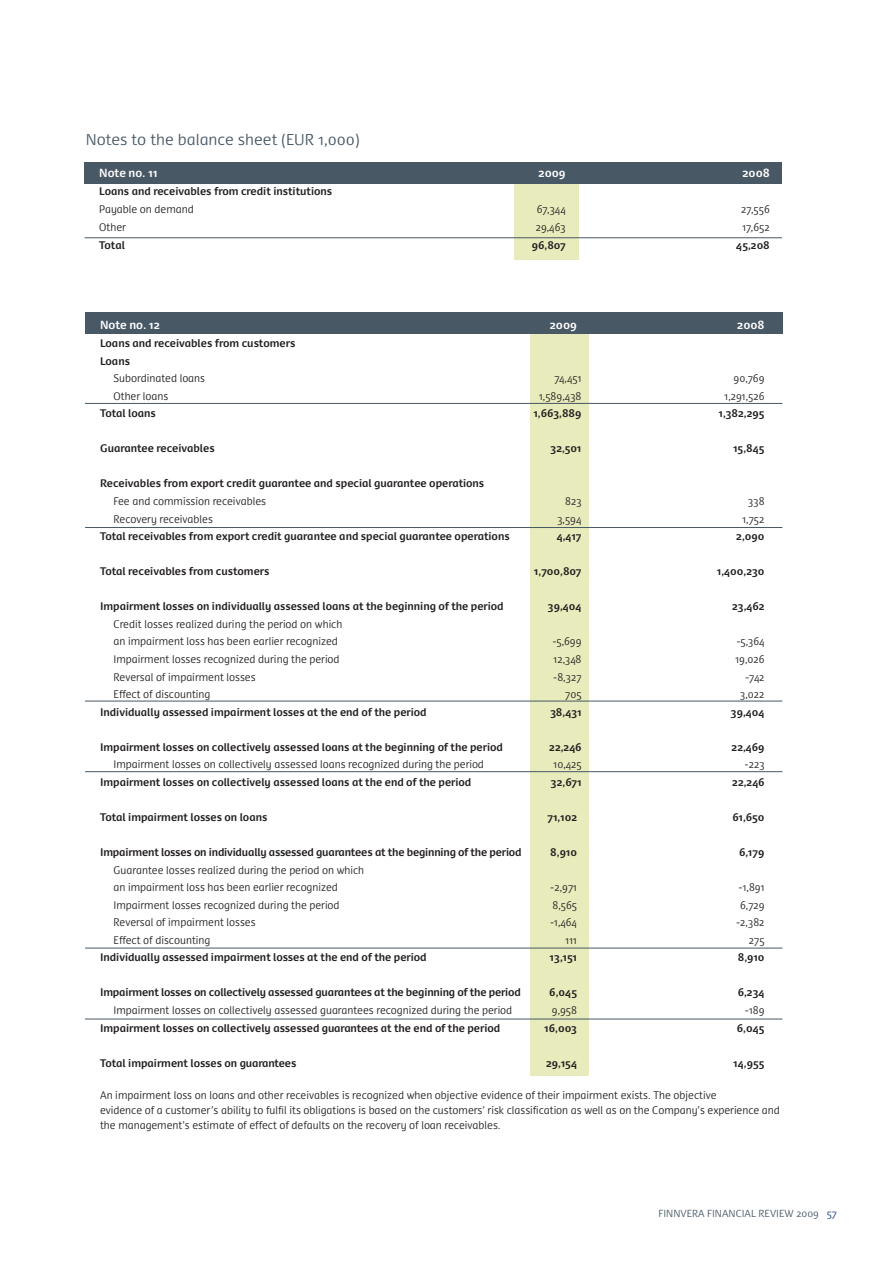
<style>
.page{position:relative;width:893px;height:1263px;background:#fff}
.page>*{position:absolute;margin:0;border:0;box-sizing:border-box;transform-origin:0 0}
.t1{font:300 15px "Dancer";color:#485865}
.t2{font:700 11.25px "Dancer";color:#fff;scale:.95 1}
.t3{font:300 10.5px/17.5px "Dancer";color:#231f20;scale:.95 1}
.t4{font:700 10.5px/17.5px "Dancer";color:#231f20;scale:.95 1}
.t5{font:300 9.75px "Dancer";color:#485865}
.s1{color:#14377d}
</style>
<div class="page">
<div style="left:514px;top:181px;width:64px;height:79px;background:#e8ebbc"></div>
<div style="left:85px;top:162px;width:697px;height:21px;background:#485865"></div>
<hr style="left:85px;top:237px;width:697px;height:1px;background:#485865">
<div style="left:530px;top:331px;width:59px;height:745px;background:#e8ebbc"></div>
<div style="left:85px;top:313px;width:697px;height:21px;background:#485865"></div>
<hr style="left:85px;top:403px;width:697px;height:1px;background:#485865">
<hr style="left:85px;top:771px;width:697px;height:1px;background:#485865">
<hr style="left:85px;top:948px;width:697px;height:1px;background:#485865">
<hr style="left:85px;top:1019px;width:697px;height:1px;background:#485865">
<hr style="left:85px;top:527px;width:697px;height:1px;background:#485865">
<hr style="left:85px;top:701px;width:697px;height:1px;background:#485865">
<h1 class="t1" style="left:86px;top:134px;width:275px">Notes to the balance sheet (EUR 1,000)</h1>
<p class="t2" style="left:99px;top:168px;width:63px">Note no. 11</p>
<p class="t2" style="left:538px;top:168px;width:30px">2009</p>
<p class="t2" style="left:742px;top:168px;width:30px">2008</p>
<p class="t4" style="left:99px;top:183px;width:247px">Loans and receivables from credit institutions</p>
<p class="t3" style="left:99px;top:201px;width:101px">Payable on demand</p>
<p class="t3" style="left:537px;top:201px;width:32px">67,344</p>
<p class="t3" style="left:741px;top:201px;width:32px">27,556</p>
<p class="t3" style="left:99px;top:219px;width:30px">Other</p>
<p class="t3" style="left:536px;top:219px;width:33px">29,463</p>
<p class="t3" style="left:742px;top:219px;width:30px">17,652</p>
<p class="t4" style="left:99px;top:237px;width:29px">Total</p>
<p class="t4" style="left:532px;top:237px;width:37px">96,807</p>
<p class="t4" style="left:736px;top:237px;width:37px">45,208</p>
<p class="t2" style="left:100px;top:321px;width:65px">Note no. 12</p>
<p class="t2" style="left:550px;top:321px;width:30px">2009</p>
<p class="t2" style="left:737px;top:321px;width:30px">2008</p>
<p class="t4" style="left:100px;top:335px;width:207px">Loans and receivables from customers<br>Loans</p>
<p class="t3" style="left:114px;top:371px;width:98px">Subordinated loans</p>
<p class="t3" style="left:554px;top:371px;width:30px">74,451</p>
<p class="t3" style="left:734px;top:371px;width:34px">90,769</p>
<p class="t3" style="left:114px;top:388px;width:59px">Other loans</p>
<p class="t3" style="left:539px;top:388px;width:46px">1,589,438</p>
<p class="t3" style="left:725px;top:388px;width:44px">1,291,526</p>
<p class="t4" style="left:100px;top:406px;width:60px">Total loans</p>
<p class="t4" style="left:534px;top:406px;width:52px">1,663,889</p>
<p class="t4" style="left:719px;top:406px;width:50px">1,382,295</p>
<p class="t4" style="left:100px;top:441px;width:122px">Guarantee receivables</p>
<p class="t4" style="left:550px;top:441px;width:34px">32,501</p>
<p class="t4" style="left:733px;top:441px;width:34px">15,845</p>
<p class="t4" style="left:100px;top:476px;width:406px">Receivables from export credit guarantee and special guarantee operations</p>
<p class="t3" style="left:114px;top:494px;width:162px">Fee and commission receivables</p>
<p class="t3" style="left:565px;top:494px;width:19px">823</p>
<p class="t3" style="left:748px;top:494px;width:19px">338</p>
<p class="t3" style="left:114px;top:511px;width:106px">Recovery receivables</p>
<p class="t3" style="left:557px;top:511px;width:27px">3,594</p>
<p class="t3" style="left:742px;top:511px;width:25px">1,752</p>
<p class="t4" style="left:100px;top:528px;width:433px">Total receivables from export credit guarantee and special guarantee operations</p>
<p class="t4" style="left:557px;top:528px;width:28px">4,417</p>
<p class="t4" style="left:736px;top:528px;width:31px">2,090</p>
<p class="t4" style="left:100px;top:563px;width:180px">Total receivables from customers</p>
<p class="t4" style="left:534px;top:563px;width:51px">1,700,807</p>
<p class="t4" style="left:717px;top:563px;width:51px">1,400,230</p>
<p class="t4" style="left:100px;top:599px;width:426px">Impairment losses on individually assessed loans at the beginning of the period</p>
<p class="t4" style="left:548px;top:599px;width:37px">39,404</p>
<p class="t4" style="left:732px;top:599px;width:36px">23,462</p>
<p class="t3" style="left:114px;top:617px;width:242px">Credit losses realized during the period on which an impairment loss has been earlier recognized</p>
<p class="t3" style="left:552px;top:634px;width:32px">-5,699</p>
<p class="t3" style="left:736px;top:634px;width:31px">-5,364</p>
<p class="t3" style="left:114px;top:652px;width:239px">Impairment losses recognized during the period</p>
<p class="t3" style="left:554px;top:652px;width:31px">12,348</p>
<p class="t3" style="left:735px;top:652px;width:32px">19,026</p>
<p class="t3" style="left:114px;top:669px;width:151px">Reversal of impairment losses</p>
<p class="t3" style="left:553px;top:669px;width:31px">-8,327</p>
<p class="t3" style="left:745px;top:669px;width:22px">-742</p>
<p class="t3" style="left:114px;top:687px;width:104px">Effect of discounting</p>
<p class="t3" style="left:565px;top:687px;width:19px">705</p>
<p class="t3" style="left:740px;top:687px;width:27px">3,022</p>
<p class="t4" style="left:100px;top:704px;width:345px">Individually assessed impairment losses at the end of the period</p>
<p class="t4" style="left:550px;top:704px;width:34px">38,431</p>
<p class="t4" style="left:731px;top:704px;width:37px">39,404</p>
<p class="t4" style="left:100px;top:739px;width:426px">Impairment losses on collectively assessed loans at the beginning of the period</p>
<p class="t4" style="left:549px;top:739px;width:36px">22,246</p>
<p class="t4" style="left:732px;top:739px;width:36px">22,469</p>
<p class="t3" style="left:114px;top:757px;width:391px">Impairment losses on collectively assessed loans recognized during the period</p>
<p class="t3" style="left:553px;top:757px;width:31px">10,425</p>
<p class="t3" style="left:744px;top:757px;width:23px">-223</p>
<p class="t4" style="left:100px;top:774px;width:392px">Impairment losses on collectively assessed loans at the end of the period</p>
<p class="t4" style="left:551px;top:774px;width:34px">32,671</p>
<p class="t4" style="left:732px;top:774px;width:36px">22,246</p>
<p class="t4" style="left:100px;top:809px;width:178px">Total impairment losses on loans</p>
<p class="t4" style="left:548px;top:809px;width:33px">71,102</p>
<p class="t4" style="left:732px;top:809px;width:35px">61,650</p>
<p class="t4" style="left:100px;top:844px;width:445px">Impairment losses on individually assessed guarantees at the beginning of the period</p>
<p class="t4" style="left:550px;top:844px;width:30px">8,910</p>
<p class="t4" style="left:739px;top:844px;width:28px">6,179</p>
<p class="t3" style="left:114px;top:862px;width:265px">Guarantee losses realized during the period on which an impairment loss has been earlier recognized</p>
<p class="t3" style="left:550px;top:880px;width:30px">-2,971</p>
<p class="t3" style="left:739px;top:880px;width:29px">-1,891</p>
<p class="t3" style="left:114px;top:897px;width:239px">Impairment losses recognized during the period</p>
<p class="t3" style="left:552px;top:897px;width:27px">8,565</p>
<p class="t3" style="left:740px;top:897px;width:27px">6,729</p>
<p class="t3" style="left:114px;top:915px;width:151px">Reversal of impairment losses</p>
<p class="t3" style="left:550px;top:915px;width:30px">-1,464</p>
<p class="t3" style="left:736px;top:915px;width:31px">-2,382</p>
<p class="t3" style="left:114px;top:932px;width:104px">Effect of discounting</p>
<p class="t3" style="left:566px;top:932px;width:14px">111</p>
<p class="t3" style="left:749px;top:932px;width:18px">275</p>
<p class="t4" style="left:100px;top:950px;width:345px">Individually assessed impairment losses at the end of the period</p>
<p class="t4" style="left:550px;top:950px;width:30px">13,151</p>
<p class="t4" style="left:738px;top:950px;width:30px">8,910</p>
<p class="t4" style="left:100px;top:985px;width:444px">Impairment losses on collectively assessed guarantees at the beginning of the period</p>
<p class="t4" style="left:549px;top:985px;width:31px">6,045</p>
<p class="t4" style="left:738px;top:985px;width:30px">6,234</p>
<p class="t3" style="left:114px;top:1003px;width:421px">Impairment losses on collectively assessed guarantees recognized during the period</p>
<p class="t3" style="left:552px;top:1003px;width:28px">9,958</p>
<p class="t3" style="left:745px;top:1003px;width:22px">-189</p>
<p class="t4" style="left:100px;top:1020px;width:423px">Impairment losses on collectively assessed guarantees at the end of the period</p>
<p class="t4" style="left:545px;top:1020px;width:36px">16,003</p>
<p class="t4" style="left:737px;top:1020px;width:31px">6,045</p>
<p class="t4" style="left:100px;top:1055px;width:208px">Total impairment losses on guarantees</p>
<p class="t4" style="left:546px;top:1055px;width:34px">29,154</p>
<p class="t4" style="left:734px;top:1055px;width:34px">14,955</p>
<p class="t3" style="left:100px;top:1089px;width:717px;line-height:15px">An impairment loss on loans and other receivables is recognized when objective evidence of their impairment exists. The objective<br>evidence of a customer’s ability to fulfil its obligations is based on the customers’ risk classification as well as on the Company’s experience and the management’s estimate of effect of defaults on the recovery of loan receivables.</p>
<p class="t5" style="left:658px;top:1210px;width:180px">FINNVERA FINANCIAL REVIEW 2009 <span class="s1">57</span></p>
</div>
